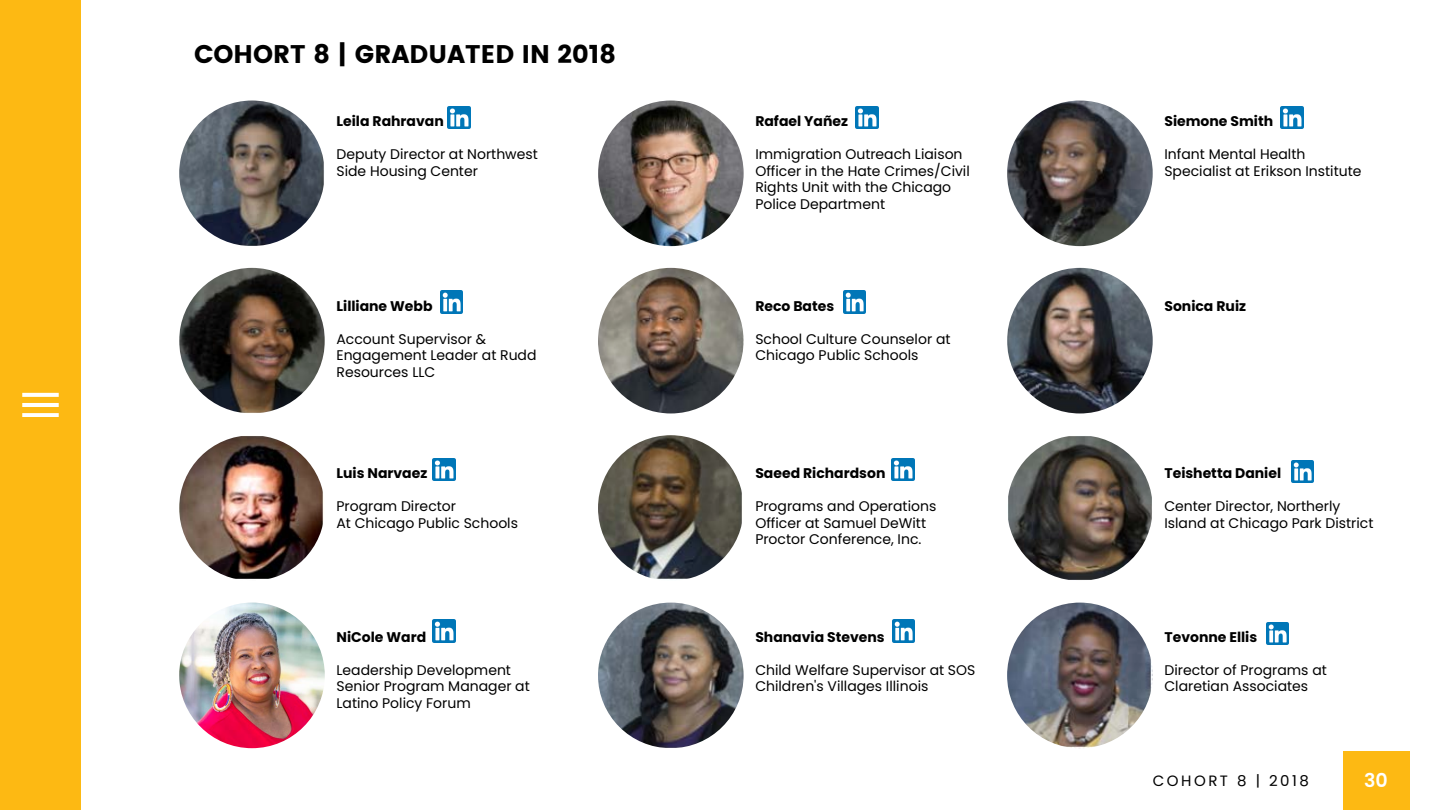
<style>
.page{position:relative;width:1440px;height:810px;background:#fff}
.page>*{position:absolute;margin:0;border:0;box-sizing:border-box;transform-origin:0 0}
.t1{font:25.5px "Poppins";color:#000}
.t2{font:600 19px "Poppins";color:#fff}
.t3{font:15px "Poppins";letter-spacing:.17em;color:#000}
.t4{font:14px/16.5px "Poppins";color:#000}
.t5{font:700 14px "Poppins";color:#000}
</style>
<div class="page">
<div style="left:0;top:0;width:81px;height:810px;background:#fdb913"></div>
<div style="left:1343px;top:752px;width:67px;height:58px;background:#fdb913"></div>
<img style="left:1007px;top:101px;width:146px;height:145px;border-radius:50%">
<img style="left:1007px;top:268px;width:146px;height:145px;border-radius:50%">
<img style="left:1007px;top:435px;width:146px;height:146px;border-radius:50%">
<img style="left:1007px;top:603px;width:146px;height:145px;border-radius:50%">
<img style="left:1281px;top:106px;width:22px;height:23px">
<img style="left:1291px;top:460px;width:23px;height:23px">
<img style="left:1266px;top:622px;width:23px;height:23px">
<img style="left:598px;top:101px;width:146px;height:145px;border-radius:50%">
<img style="left:598px;top:268px;width:146px;height:145px;border-radius:50%">
<img style="left:598px;top:435px;width:146px;height:146px;border-radius:50%">
<img style="left:598px;top:603px;width:146px;height:145px;border-radius:50%">
<img style="left:856px;top:106px;width:22px;height:23px">
<img style="left:843px;top:291px;width:23px;height:22px">
<img style="left:892px;top:458px;width:22px;height:23px">
<img style="left:892px;top:620px;width:23px;height:22px">
<img style="left:179px;top:101px;width:146px;height:145px;border-radius:50%">
<img style="left:179px;top:268px;width:146px;height:145px;border-radius:50%">
<img style="left:179px;top:435px;width:146px;height:146px;border-radius:50%">
<img style="left:179px;top:603px;width:146px;height:145px;border-radius:50%">
<img style="left:448px;top:106px;width:22px;height:23px">
<img style="left:440px;top:291px;width:23px;height:22px">
<img style="left:433px;top:458px;width:22px;height:23px">
<img style="left:433px;top:620px;width:22px;height:22px">
<svg style="left:22px;top:393px;width:37px;height:24px"></svg>
<h1 class="t1" style="left:194px;top:39px;width:423px">COHORT 8 | GRADUATED IN 2018</h1>
<p class="t5" style="left:337px;top:112px;width:109px">Leila Rahravan</p>
<h3 class="t4" style="left:337px;top:146px;width:203px">Deputy Director at Northwest<br>Side Housing Center</h3>
<p class="t5" style="left:337px;top:296px;width:98px">Lilliane Webb</p>
<h3 class="t4" style="left:337px;top:331px;width:202px">Account Supervisor &amp;<br>Engagement Leader at Rudd<br>Resources LLC</h3>
<p class="t5" style="left:337px;top:463px;width:92px">Luis Narvaez</p>
<p class="t4" style="left:337px;top:498px;width:121px">Program Director</p>
<p class="t4" style="left:337px;top:514px;width:183px">At Chicago Public Schools</p>
<p class="t5" style="left:337px;top:627px;width:91px">NiCole Ward</p>
<p class="t4" style="left:337px;top:662px;width:195px">Leadership Development<br>Senior Program Manager at<br>Latino Policy Forum</p>
<p class="t5" style="left:755px;top:112px;width:94px">Rafael Yañez</p>
<p class="t4" style="left:755px;top:146px;width:216px">Immigration Outreach Liaison<br>Officer in the Hate Crimes/Civil<br>Rights Unit with the Chicago<br>Police Department</p>
<p class="t5" style="left:755px;top:296px;width:80px">Reco Bates</p>
<p class="t4" style="left:755px;top:331px;width:197px">School Culture Counselor at<br>Chicago Public Schools</p>
<p class="t5" style="left:755px;top:463px;width:132px">Saeed Richardson</p>
<p class="t4" style="left:755px;top:498px;width:183px">Programs and Operations<br>Officer at Samuel DeWitt<br>Proctor Conference, Inc.</p>
<p class="t5" style="left:755px;top:627px;width:131px">Shanavia Stevens</p>
<p class="t4" style="left:755px;top:662px;width:222px">Child Welfare Supervisor at SOS<br>Children's Villages Illinois</p>
<h3 class="t5" style="left:1164px;top:112px;width:110px">Siemone Smith</h3>
<p class="t4" style="left:1164px;top:146px;width:199px">Infant Mental Health<br>Specialist at Erikson Institute</p>
<p class="t5" style="left:1164px;top:296px;width:83px">Sonica Ruiz</p>
<p class="t5" style="left:1164px;top:463px;width:118px">Teishetta Daniel</p>
<p class="t4" style="left:1164px;top:498px;width:211px">Center Director, Northerly<br>Island at Chicago Park District</p>
<p class="t5" style="left:1164px;top:627px;width:94px">Tevonne Ellis</p>
<p class="t4" style="left:1164px;top:662px;width:164px">Director of Programs at<br>Claretian Associates</p>
<p class="t3" style="left:1153px;top:770px;width:158px">COHORT 8 | 2018</p>
<p class="t2" style="left:1364px;top:767px;width:25px">30</p>
</div>
